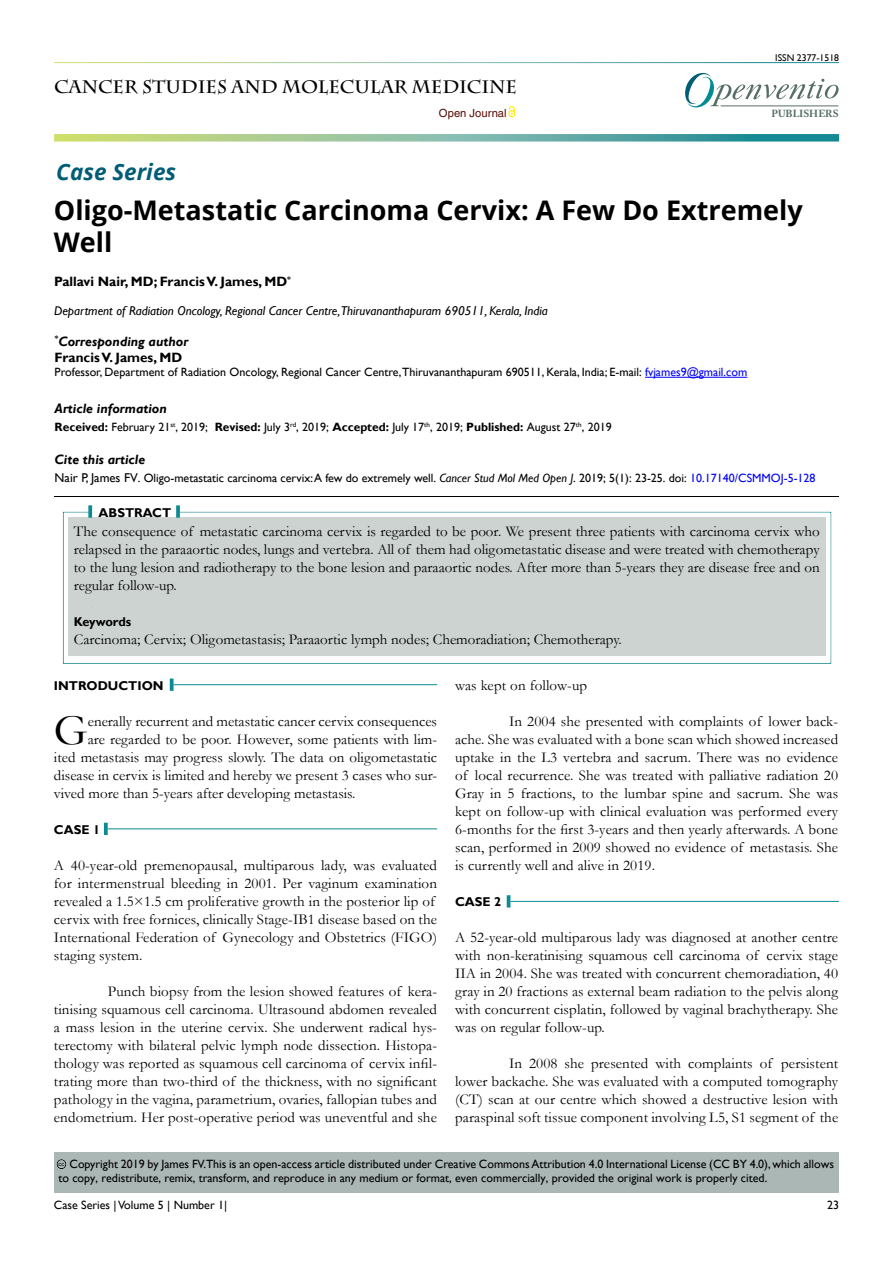
<style>
.page{position:relative;width:893px;height:1263px;background:#fff}
.page>*{position:absolute;margin:0;border:0;box-sizing:border-box;transform-origin:0 0}
.t1{font:43.8px "Garamond";color:#000}
.t2{font:700 27px/32.4px "Open Sans";color:#000}
.t3{font:italic 700 22.5px "Open Sans";color:#015d76}
.t4{font:700 18px "Charlemagne Std";color:#000}
.t5{font:15px/18px "Garamond";letter-spacing:.005em;color:#000;text-align:justify}
.t6{font:italic 700 13.5px/16.2px "Gill Sans";color:#000}
.t7{font:700 13.5px "Gill Sans";color:#000}
.t8{font:italic 12.75px "Gill Sans";color:#000}
.t9{font:700 12.75px "Gill Sans";color:#000}
.t10{font:12px/14.4px "Gill Sans";color:#000}
.t11{font:11.25px "Helvetica LT Std";color:#580b05}
.t12{font:700 10.2px "Adobe Caslon Pro";color:#566d65}
.t13{font:9.75px "Gill Sans";color:#0a0000}
.t14{font:5.7px "Arial";color:#000}
.s1{font-style:normal}
.s2{color:#0000fa}
.s3{font-weight:700}
.s4{font-size:12.75px}
.s5{font-style:italic}
</style>
<div class="page">
<svg style="left:685px;top:73px;width:154px;height:35px"></svg>
<hr style="left:721px;top:106px;width:117px;height:1px;background:#566d65">
<svg style="left:54px;top:134px;width:785px;height:8px;background:#84bb9d"></svg>
<svg style="left:509px;top:106px;width:6px;height:10px"></svg>
<hr style="left:645px;top:377px;width:102px;height:1px;background:#0000fa">
<div style="left:41px;top:485px;width:810px;height:14px;background:#f9f2f3;opacity:.75"></div>
<div style="left:54px;top:1152px;width:785px;height:41px;background:#aab7b5"></div>
<div style="left:44px;top:1146px;width:37px;height:24px;background:#f9f2f3;opacity:.75"></div>
<div style="left:51px;top:501px;width:793px;height:164px;background:#f9f2f3;opacity:.75"></div>
<svg style="left:88px;top:505px;width:4px;height:13px"></svg>
<svg style="left:176px;top:505px;width:4px;height:13px"></svg>
<hr style="left:174px;top:684px;width:263px;height:1px;background:#0a8b93">
<svg style="left:170px;top:678px;width:4px;height:13px"></svg>
<hr style="left:108px;top:828px;width:329px;height:1px;background:#0a8b93">
<svg style="left:104px;top:823px;width:4px;height:12px"></svg>
<hr style="left:510px;top:901px;width:329px;height:1px;background:#0a8b93">
<svg style="left:507px;top:895px;width:3px;height:12px"></svg>
<p class="t4" style="left:54px;top:76px;width:465px">CANCER STUDIES AND MOLECULAR MEDICINE</p>
<h3 class="t3" style="left:56px;top:156px;width:121px">Case Series</h3>
<p class="t11" style="left:439px;top:107px;width:69px">Open Journal</p>
<p class="t13" style="left:775px;top:52px;width:65px">ISSN 2377-1518</p>
<p class="t12" style="left:771px;top:108px;width:69px">PUBLISHERS</p>
<h2 class="t2" style="left:54px;top:193px;width:750px">Oligo-Metastatic Carcinoma Cervix: A Few Do Extremely<br>Well</h2>
<p class="t7" style="left:54px;top:274px;width:238px">Pallavi Nair, MD; Francis V. James, MD<sup>*</sup></p>
<p class="t8" style="left:54px;top:303px;width:495px">Department of Radiation Oncology, Regional Cancer Centre,Thiruvananthapuram 690511, Kerala, India</p>
<p class="t6" style="left:55px;top:333px;width:135px"><sup>*</sup>Corresponding author<br><span class="s1">Francis V. James, MD</span></p>
<p class="t10" style="left:55px;top:365px;width:694px">Professor, Department of Radiation Oncology, Regional Cancer Centre,Thiruvananthapuram 690511, Kerala, India; E-mail: <span class="s2">fvjames9@gmail.com</span></p>
<p class="t6" style="left:55px;top:400px;width:114px">Article information</p>
<p class="t10" style="left:55px;top:420px;width:559px"><span class="s3">Received:</span> February 21<sup>st</sup>, 2019; <span class="s3">Revised:</span> July 3<sup>rd</sup>, 2019; <span class="s3">Accepted:</span> July 17<sup>th</sup>, 2019; <span class="s3">Published:</span> August 27<sup>th</sup>, 2019</p>
<p class="t6" style="left:55px;top:452px;width:92px">Cite this article</p>
<p class="t10" style="left:55px;top:471px;width:762px"><span class="s4">Nair P, James FV</span>. Oligo-metastatic carcinoma cervix: A few do extremely well. <span class="s5">Cancer Stud Mol Med Open J</span>. 2019; 5(1): 23-25. doi: <span class="s2">10.17140/CSMMOJ-5-128</span></p>
<p class="t9" style="left:98px;top:505px;width:74px">ABSTRACT</p>
<p class="t5" style="left:74px;top:522px;width:747px">The consequence of metastatic carcinoma cervix is regarded to be poor. We present three patients with carcinoma cervix who relapsed in the paraaortic nodes, lungs and vertebra. All of them had oligometastatic disease and were treated with chemotherapy to the lung lesion and radiotherapy to the bone lesion and paraaortic nodes. After more than 5-years they are disease free and on regular follow-up.</p>
<p class="t9" style="left:74px;top:614px;width:59px">Keywords</p>
<p class="t5" style="left:74px;top:630px;width:549px">Carcinoma; Cervix; Oligometastasis; Paraaortic lymph nodes; Chemoradiation; Chemotherapy.</p>
<p class="t9" style="left:54px;top:678px;width:111px">INTRODUCTION</p>
<h1 class="t1" style="left:54px;top:701px;width:35px">G</h1>
<p class="t5" style="left:88px;top:712px;width:351px">enerally recurrent and metastatic cancer cervix consequences</p>
<p class="t5" style="left:455px;top:676px;width:134px">was kept on follow-up</p>
<p class="t5" style="left:455px;top:712px;width:385px;text-indent:54px">In 2004 she presented with complaints of lower back&shy;ache. She was evaluated with a bone scan which showed increased uptake in the L3 vertebra and sacrum. There was no evidence of local recurrence. She was treated with palliative radiation 20<br>Gray in 5 fractions, to the lumbar spine and sacrum. She was kept on follow-up with clinical evaluation was performed every 6-months for the first 3-years and then yearly afterwards. A bone scan, performed in 2009 showed no evidence of metastasis. She is currently well and alive in 2019.</p>
<p class="t9" style="left:455px;top:894px;width:48px">CASE 2</p>
<p class="t5" style="left:455px;top:928px;width:385px">A 52-year-old multiparous lady was diagnosed at another centre with non-keratinising squamous cell carcinoma of cervix stage IIA in 2004. She was treated with concurrent chemoradiation, 40 gray in 20 fractions as external beam radiation to the pelvis along with concurrent cisplatin, followed by vaginal brachytherapy. She was on regular follow-up.</p>
<p class="t5" style="left:455px;top:1054px;width:385px;text-indent:54px">In 2008 she presented with complaints of persistent lower backache. She was evaluated with a computed tomography (CT) scan at our centre which showed a destructive lesion with paraspinal soft tissue component involving L5, S1 segment of the</p>
<p class="t5" style="left:88px;top:730px;width:351px">are regarded to be poor. However, some patients with lim-</p>
<p class="t5" style="left:54px;top:748px;width:385px">ited metastasis may progress slowly. The data on oligometastatic</p>
<p class="t5" style="left:54px;top:766px;width:385px">disease in cervix is limited and hereby we present 3 cases who sur-</p>
<p class="t5" style="left:54px;top:784px;width:303px">vived more than 5-years after developing metastasis.</p>
<p class="t9" style="left:54px;top:822px;width:48px">CASE 1</p>
<p class="t5" style="left:54px;top:856px;width:385px;text-align:left">A 40-year-old premenopausal, multiparous lady, was evaluated for intermenstrual bleeding in 2001. Per vaginum examination revealed a 1.5×1.5 cm proliferative growth in the posterior lip of cervix with free fornices, clinically Stage-IB1 disease based on the International Federation of Gynecology and Obstetrics (FIGO) staging system.</p>
<p class="t5" style="left:54px;top:982px;width:385px;text-indent:54px">Punch biopsy from the lesion showed features of kera&shy;tinising squamous cell carcinoma. Ultrasound abdomen revealed a mass lesion in the uterine cervix. She underwent radical hys&shy;terectomy with bilateral pelvic lymph node dissection. Histopa&shy;thology was reported as squamous cell carcinoma of cervix infil&shy;trating more than two-third of the thickness, with no significant pathology in the vagina, parametrium, ovaries, fallopian tubes and endometrium. Her post-operative period was uneventful and she</p>
<p class="t10" style="left:58px;top:1156px;width:777px;text-indent:11px">Copyright 2019 by James FV.This is an open-access article distributed under Creative Commons Attribution 4.0 International License (CC BY 4.0), which allows to copy, redistribute, remix, transform, and reproduce in any medium or format, even commercially, provided the original work is properly cited.</p>
<p class="t14" style="left:59px;top:1160px;width:7px">cc</p>
<p class="t10" style="left:54px;top:1198px;width:175px">Case Series | Volume 5 | Number 1|</p>
<p class="t10" style="left:827px;top:1198px;width:13px">23</p>
</div>
